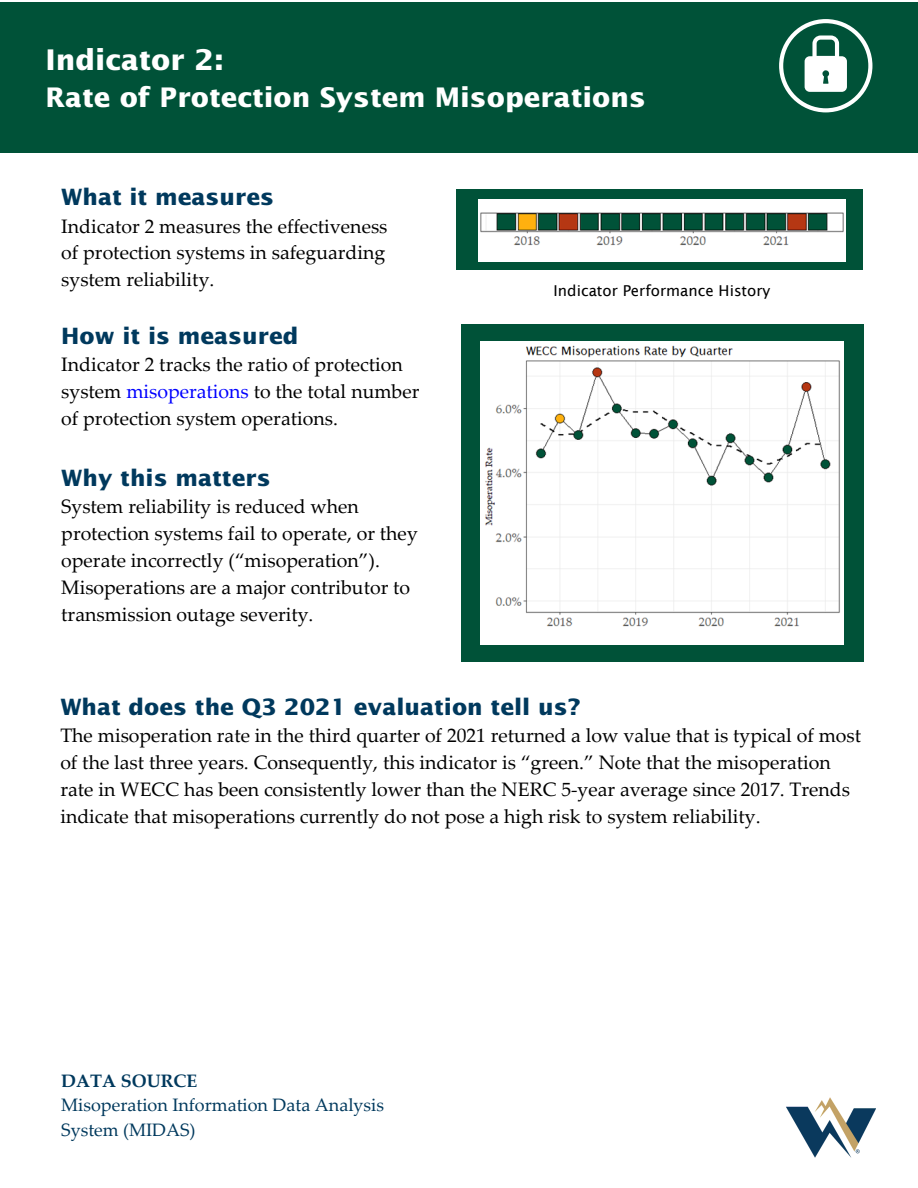
<style>
.page{position:relative;width:918px;height:1188px;background:#fff}
.page>*{position:absolute;margin:0;border:0;box-sizing:border-box;transform-origin:0 0}
.t1{font:700 28.5px "Lucida Sans";color:#fff}
.t2{font:700 27px "Lucida Sans";color:#fff}
.t3{font:700 22.5px "Lucida Sans";color:#00395d}
.t4{font:19.5px/26.8px "Palatino Linotype";color:#000}
.t5{font:18px/24.8px "Palatino Linotype";color:#00395d}
.t6{font:700 18px "Palatino Linotype";color:#00395d}
.t7{font:15px "Lucida Sans";color:#000}
.s1{color:#00f}
</style>
<div class="page">
<div style="left:461px;top:324px;width:402px;height:338px;background:#005238"></div>
<img style="left:481px;top:341px;width:363px;height:303px">
<div style="left:457px;top:189px;width:406px;height:81px;background:#005238"></div>
<img style="left:479px;top:199px;width:366px;height:62px">
<div style="left:0;top:2px;width:918px;height:151px;background:#005238"></div>
<svg style="left:779px;top:19px;width:93px;height:93px"></svg>
<img style="left:786px;top:1097px;width:90px;height:61px">
<p class="t1" style="left:45px;top:48px;width:180px">Indicator 2:</p>
<p class="t2" style="left:45px;top:86px;width:602px">Rate of Protection System Misoperations</p>
<p class="t3" style="left:61px;top:188px;width:214px">What it measures</p>
<p class="t4" style="left:61px;top:215px;width:328px;text-align:justify">Indicator 2 measures the effectiveness of protection systems in safeguarding system reliability.</p>
<p class="t3" style="left:61px;top:326px;width:239px">How it is measured</p>
<p class="t4" style="left:61px;top:353px;width:360px">Indicator 2 tracks the ratio of protection system <span class="s1">misoperations</span> to the total number of protection system operations.</p>
<p class="t3" style="left:61px;top:468px;width:211px">Why this matters</p>
<p class="t4" style="left:61px;top:496px;width:358px">System reliability is reduced when protection systems fail to operate, or they operate incorrectly (“misoperation”).<br>Misoperations are a major contributor to transmission outage severity.</p>
<p class="t7" style="left:554px;top:282px;width:218px">Indicator Performance History</p>
<p class="t3" style="left:60px;top:697px;width:522px">What does the Q3 2021 evaluation tell us?</p>
<p class="t4" style="left:60px;top:724px;width:802px">The misoperation rate in the third quarter of 2021 returned a low value that is typical of most of the last three years. Consequently, this indicator is “green.” Note that the misoperation rate in WECC has been consistently lower than the NERC 5-year average since 2017. Trends indicate that misoperations currently do not pose a high risk to system reliability.</p>
<p class="t6" style="left:61px;top:1074px;width:138px">DATA SOURCE</p>
<p class="t5" style="left:61px;top:1095px;width:324px">Misoperation Information Data Analysis<br>System (MIDAS)</p>
</div>
